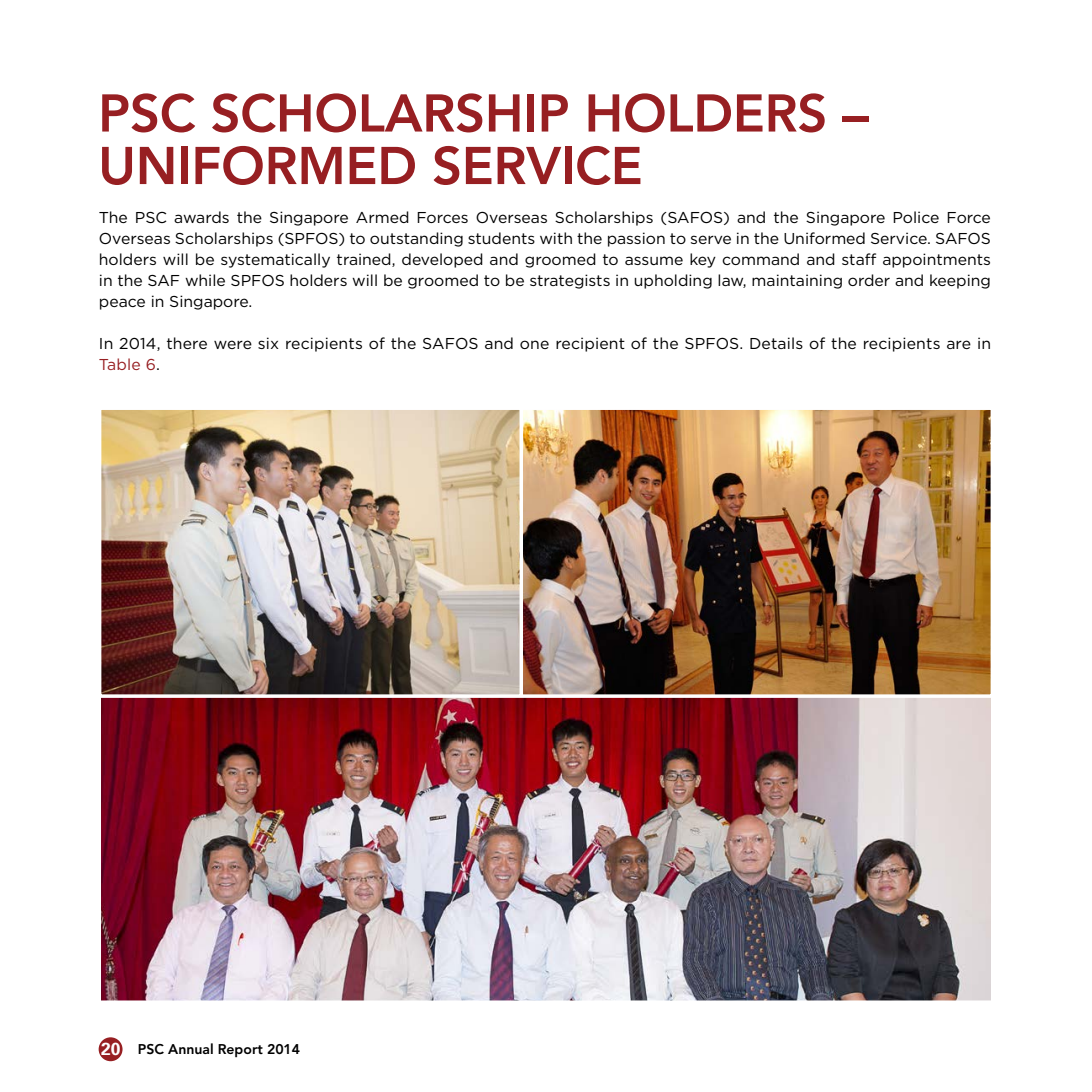
<style>
.page{position:relative;width:1092px;height:1092px;background:#fff}
.page>*{position:absolute;margin:0;border:0;box-sizing:border-box;transform-origin:0 0}
.t1{font:800 52.5px/52.5px "Avenir";letter-spacing:-.005em;color:#971f22}
.t2{font:15.75px/21px "Gotham";letter-spacing:.01em;color:#000;text-align:justify}
.t3{font:800 14px "Avenir";color:#000}
.s1{color:#971f22}
.s2{font-family:"Univers";font-weight:700;font-size:17.5px;color:#fff}
</style>
<div class="page">
<div style="left:99px;top:1037px;width:23px;height:24px;background:#971f22;border-radius:50%"></div>
<img style="left:103px;top:411px;width:415px;height:282px">
<div style="left:100px;top:408px;width:421px;height:288px;border:2px solid #fff"></div>
<img style="left:102px;top:699px;width:887px;height:300px">
<div style="left:99px;top:696px;width:893px;height:306px;border:2px solid #fff"></div>
<img style="left:524px;top:411px;width:465px;height:282px">
<div style="left:521px;top:408px;width:471px;height:288px;border:2px solid #fff"></div>
<h1 class="t1" style="left:98px;top:87px;width:771px">PSC SCHOLARSHIP HOLDERS –<br>UNIFORMED SERVICE</h1>
<p class="t2" style="left:99px;top:206px;width:893px">The PSC awards the Singapore Armed Forces Overseas Scholarships (SAFOS) and the Singapore Police Force Overseas Scholarships (SPFOS) to outstanding students with the passion to serve in the Uniformed Service. SAFOS holders will be systematically trained, developed and groomed to assume key command and staff appointments in the SAF while SPFOS holders will be groomed to be strategists in upholding law, maintaining order and keeping peace in Singapore.</p>
<p class="t2" style="left:99px;top:332px;width:893px">In 2014, there were six recipients of the SAFOS and one recipient of the SPFOS. Details of the recipients are in<br><span class="s1">Table 6</span>.</p>
<p class="t3" style="left:101px;top:1041px;width:200px"><span class="s2">20</span> PSC Annual Report 2014</p>
</div>
